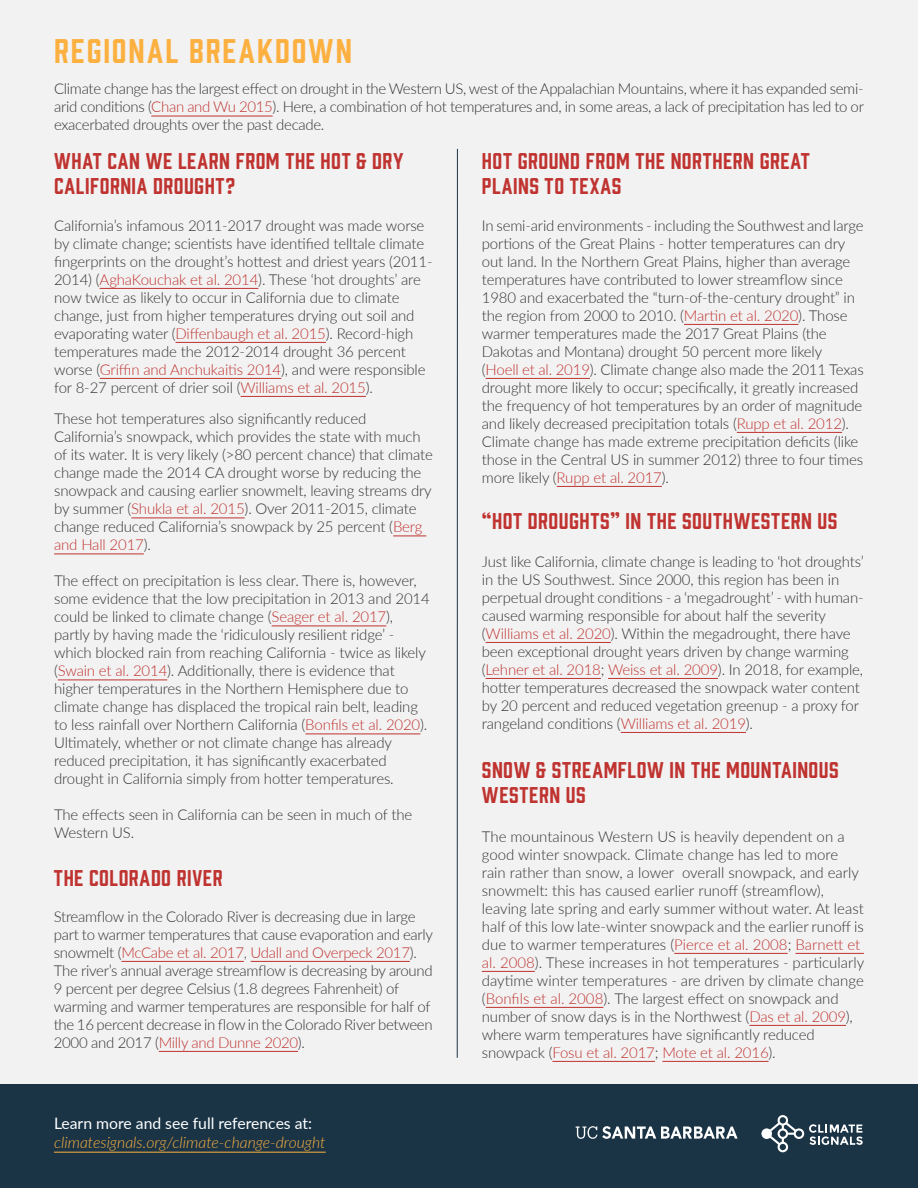
<style>
.page{position:relative;width:918px;height:1188px;background:#f2f2f2}
.page>*{position:absolute;margin:0;border:0;box-sizing:border-box;transform-origin:0 0}
.t1{font:31.5px "Prohibition";letter-spacing:.065em;color:#fcb040}
.t2{font:21px/25.2px "Prohibition";letter-spacing:.025em;color:#bf3330}
.t3{font:italic 300 15.75px "Lato";color:#fcb040}
.t4{font:15.75px "Lato";color:#fff}
.t5{font:300 15px/18px "Lato";letter-spacing:-.01em;color:#333}
.s1{color:#bf3330}
.s2{color:#4d4a4d}
</style>
<div class="page">
<div style="left:0;top:1084px;width:918px;height:104px;background:#1a3446"></div>
<svg style="left:576px;top:1126px;width:162px;height:13px"></svg>
<hr style="left:54px;top:1152px;width:272px;height:1px;background:#fcb040">
<svg style="left:761px;top:1115px;width:102px;height:37px"></svg>
<hr style="left:121px;top:961px;width:123px;height:1px;background:#bf3330">
<hr style="left:251px;top:961px;width:159px;height:1px;background:#bf3330">
<hr style="left:159px;top:1051px;width:139px;height:1px;background:#bf3330">
<hr style="left:684px;top:324px;width:114px;height:1px;background:#bf3330">
<hr style="left:486px;top:378px;width:104px;height:1px;background:#bf3330">
<hr style="left:737px;top:432px;width:105px;height:1px;background:#bf3330">
<hr style="left:557px;top:486px;width:105px;height:1px;background:#bf3330">
<hr style="left:457px;top:149px;width:1px;height:909px;background:#1a3446">
<hr style="left:100px;top:288px;width:158px;height:1px;background:#bf3330">
<hr style="left:176px;top:342px;width:150px;height:1px;background:#bf3330">
<hr style="left:100px;top:378px;width:181px;height:1px;background:#bf3330">
<hr style="left:241px;top:396px;width:125px;height:1px;background:#bf3330">
<hr style="left:131px;top:518px;width:114px;height:1px;background:#bf3330">
<hr style="left:393px;top:536px;width:33px;height:1px;background:#bf3330">
<hr style="left:54px;top:554px;width:90px;height:1px;background:#bf3330">
<hr style="left:272px;top:626px;width:114px;height:1px;background:#bf3330">
<hr style="left:58px;top:680px;width:109px;height:1px;background:#bf3330">
<hr style="left:305px;top:734px;width:115px;height:1px;background:#bf3330">
<hr style="left:151px;top:116px;width:122px;height:1px;background:#bf3330">
<hr style="left:486px;top:642px;width:125px;height:1px;background:#bf3330">
<hr style="left:486px;top:678px;width:115px;height:1px;background:#bf3330">
<hr style="left:608px;top:678px;width:110px;height:1px;background:#bf3330">
<hr style="left:621px;top:732px;width:125px;height:1px;background:#bf3330">
<hr style="left:674px;top:953px;width:114px;height:1px;background:#bf3330">
<hr style="left:796px;top:953px;width:68px;height:1px;background:#bf3330">
<hr style="left:482px;top:971px;width:53px;height:1px;background:#bf3330">
<hr style="left:486px;top:1007px;width:117px;height:1px;background:#bf3330">
<hr style="left:749px;top:1025px;width:97px;height:1px;background:#bf3330">
<hr style="left:552px;top:1061px;width:103px;height:1px;background:#bf3330">
<hr style="left:662px;top:1061px;width:107px;height:1px;background:#bf3330">
<h1 class="t1" style="left:54px;top:29px;width:300px">REGIONAL BREAKDOWN</h1>
<p class="t5" style="left:54px;top:79px;width:811px;text-align:justify">Climate change has the largest effect on drought in the Western US, west of the Appalachian Mountains, where it has expanded semi&shy;arid conditions (<span class="s1">Chan and Wu 2015</span>). Here, a combination of hot temperatures and, in some areas, a lack of precipitation has led to or exacerbated droughts over the past decade.</p>
<h2 class="t2" style="left:54px;top:147px;width:351px">WHAT CAN WE LEARN FROM THE HOT &amp; DRY<br>CALIFORNIA DROUGHT?</h2>
<p class="t5" style="left:54px;top:216px;width:380px">California’s infamous 2011-2017 drought was made worse by climate change; scientists have identified telltale climate fingerprints on the drought’s hottest and driest years (2011- 2014) (<span class="s1">AghaKouchak et al. 2014</span>). These ‘hot droughts’ are now twice as likely to occur in California due to climate change, just from higher temperatures drying out soil and evaporating water (<span class="s1">Diffenbaugh et al. 2015</span>). Record-high temperatures made the 2012-2014 drought 36 percent worse (<span class="s1">Griffin and Anchukaitis 2014</span>), and were responsible for 8-27 percent of drier soil (<span class="s1">Williams et al. 2015</span>).</p>
<p class="t5" style="left:54px;top:409px;width:380px">These hot temperatures also significantly reduced California’s snowpack, which provides the state with much of its water. It is very likely (&gt;80 percent chance) that climate change made the 2014 CA drought worse by reducing the snowpack and causing earlier snowmelt, leaving streams dry by summer (<span class="s1">Shukla et al. 2015</span>). Over 2011-2015, climate change reduced California’s snowpack by 25 percent (<span class="s1">Berg and Hall 2017</span>).</p>
<p class="t5" style="left:54px;top:571px;width:377px">The effect on precipitation is less clear. There is, however, some evidence that the low precipitation in 2013 and 2014 could be linked to climate change (<span class="s1">Seager et al. 2017</span>), partly by having made the ‘ridiculously resilient ridge’ - which blocked rain from reaching California - twice as likely (<span class="s1">Swain et al. 2014</span>). Additionally, there is evidence that higher temperatures in the Northern Hemisphere due to climate change has displaced the tropical rain belt, leading to less rainfall over Northern California (<span class="s1">Bonfils et al. 2020</span>).<br>Ultimately, whether or not climate change has already reduced precipitation, it has significantly exacerbated drought in California simply from hotter temperatures.</p>
<p class="t5" style="left:54px;top:805px;width:360px">The effects seen in California can be seen in much of the<br>Western US.</p>
<h2 class="t2" style="left:54px;top:864px;width:170px">THE COLORADO RIVER</h2>
<p class="t5" style="left:54px;top:907px;width:381px">Streamflow in the Colorado River is decreasing due in large part to warmer temperatures that cause evaporation and early snowmelt (<span class="s1">McCabe et al. 2017</span><span class="s2">,</span> <span class="s1">Udall and Overpeck 2017</span>).<br>The river’s annual average streamflow is decreasing by around 9 percent per degree Celsius (1.8 degrees Fahrenheit) of warming and warmer temperatures are responsible for half of the 16 percent decrease in flow in the Colorado River between 2000 and 2017 (<span class="s1">Milly and Dunne 2020</span>).</p>
<p class="t4" style="left:54px;top:1112px;width:260px">Learn more and see full references at:</p>
<p class="t3" style="left:54px;top:1132px;width:273px">climatesignals.org/climate-change-drought</p>
<h2 class="t2" style="left:482px;top:147px;width:329px">HOT GROUND FROM THE NORTHERN GREAT<br>PLAINS TO TEXAS</h2>
<p class="t5" style="left:482px;top:216px;width:383px">In semi-arid environments - including the Southwest and large portions of the Great Plains - hotter temperatures can dry out land. In the Northern Great Plains, higher than average temperatures have contributed to lower streamflow since 1980 and exacerbated the “turn-of-the-century drought” in the region from 2000 to 2010. (<span class="s1">Martin et al. 2020</span>). Those warmer temperatures made the 2017 Great Plains (the Dakotas and Montana) drought 50 percent more likely<br>(<span class="s1">Hoell et al. 2019</span>). Climate change also made the 2011 Texas drought more likely to occur; specifically, it greatly increased the frequency of hot temperatures by an order of magnitude and likely decreased precipitation totals (<span class="s1">Rupp et al. 2012</span>).<br>Climate change has made extreme precipitation deficits (like those in the Central US in summer 2012) three to four times more likely (<span class="s1">Rupp et al. 2017</span>).</p>
<h2 class="t2" style="left:482px;top:507px;width:357px">“HOT DROUGHTS” IN THE SOUTHWESTERN US</h2>
<p class="t5" style="left:482px;top:552px;width:384px">Just like California, climate change is leading to ‘hot droughts’ in the US Southwest. Since 2000, this region has been in perpetual drought conditions - a ‘megadrought’ - with human&shy;caused warming responsible for about half the severity (<span class="s1">Williams et al. 2020</span>). Within the megadrought, there have been exceptional drought years driven by change warming (<span class="s1">Lehner et al. 2018</span>; <span class="s1">Weiss et al. 2009</span>). In 2018, for example, hotter temperatures decreased the snowpack water content by 20 percent and reduced vegetation greenup - a proxy for rangeland conditions (<span class="s1">Williams et al. 2019</span>).</p>
<h2 class="t2" style="left:482px;top:756px;width:358px">SNOW &amp; STREAMFLOW IN THE MOUNTAINOUS<br>WESTERN US</h2>
<p class="t5" style="left:482px;top:827px;width:384px">The mountainous Western US is heavily dependent on a good winter snowpack. Climate change has led to more rain rather than snow, a lower overall snowpack, and early snowmelt: this has caused earlier runoff (streamflow), leaving late spring and early summer without water. At least half of this low late-winter snowpack and the earlier runoff is due to warmer temperatures (<span class="s1">Pierce et al. 2008</span>; <span class="s1">Barnett et al. 2008</span>). These increases in hot temperatures - particularly daytime winter temperatures - are driven by climate change (<span class="s1">Bonfils et al. 2008</span>). The largest effect on snowpack and number of snow days is in the Northwest (<span class="s1">Das et al. 2009</span>), where warm temperatures have significantly reduced snowpack (<span class="s1">Fosu et al. 2017</span>; <span class="s1">Mote et al. 2016</span>).</p>
</div>
